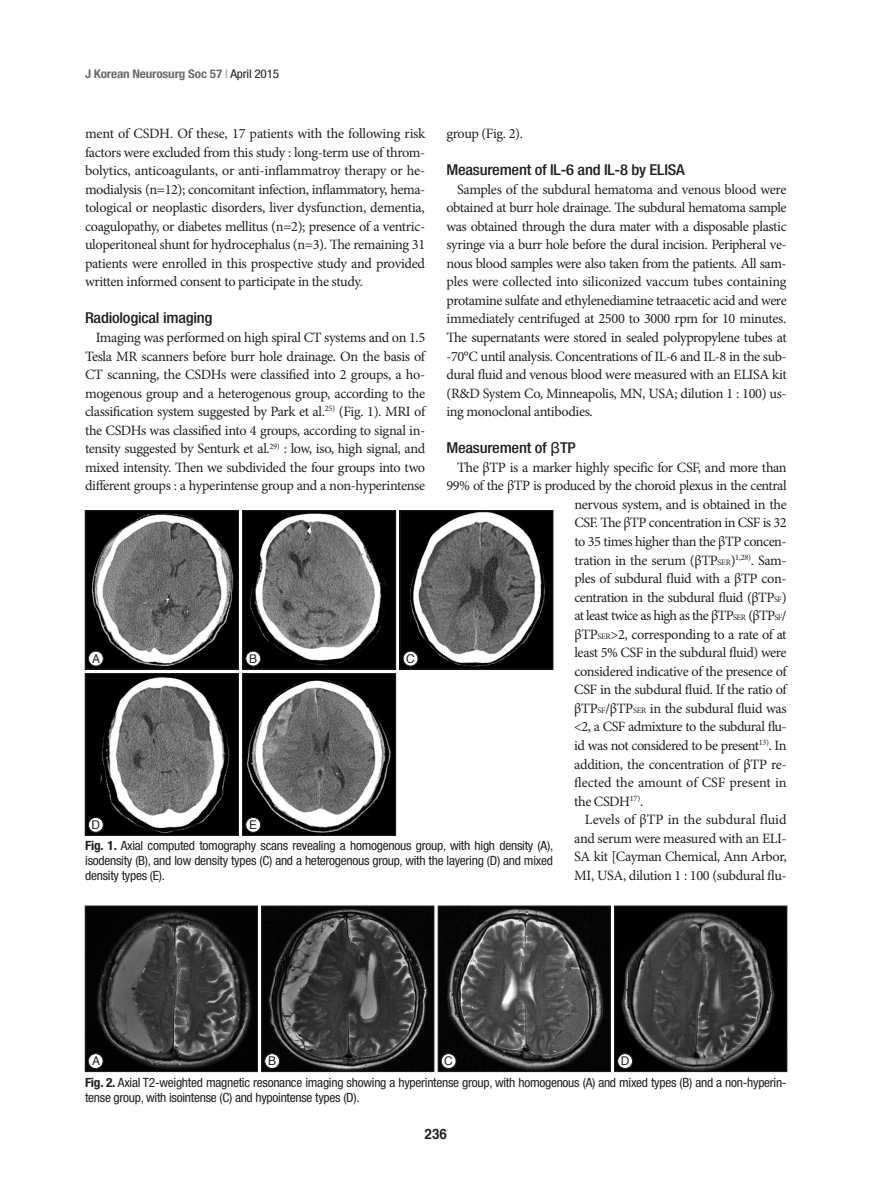
<style>
.page{position:relative;width:893px;height:1191px;background:#fff}
.page>*{position:absolute;margin:0;border:0;box-sizing:border-box;transform-origin:0 0}
.소제목_JKNS{font:500 condensed 15px "Helvetica Neue LT Std";letter-spacing:-.015em;color:#231f20;scale:1.1 1}
.본문_JKNS{font:14.25px/18.6px "Minion Pro";letter-spacing:-.03em;color:#231f20;text-align:justify}
.본문_JKNS-2{font:14.25px "Minion Pro";letter-spacing:-.05em;color:#231f20}
.본문_JKNS-3{font:14.25px "Minion Pro";letter-spacing:-.01em;color:#231f20}
.t1{font:700 14.25px "Helvetica";color:#231f20;scale:.95 1}
.사진설명_JKNS{font:condensed 12.75px/15px "Helvetica Neue LT Std";letter-spacing:-.02em;color:#231f20;text-align:justify;scale:1.05 1}
.t2{font:700 condensed 12px "Helvetica Neue LT Std";letter-spacing:-.015em;color:#6c6d70;scale:1.1 1}
.t3{font:12px "Helvetica";color:#231f20}
.s1{color:#bcbdc0}
.s2{font-weight:400;color:#231f20}
.s3{font-family:"Helvetica";font-weight:400;font-stretch:normal}
.s4{font-size:8.25px}
.s5{font-weight:700}
</style>
<div class="page">
<img style="left:87px;top:675px;width:149px;height:158px">
<div style="left:85px;top:673px;width:153px;height:162px;border:1px solid #231f20"></div>
<img style="left:87px;top:512px;width:149px;height:155px">
<div style="left:85px;top:510px;width:153px;height:159px;border:1px solid #231f20"></div>
<img style="left:244px;top:675px;width:150px;height:158px">
<div style="left:242px;top:673px;width:154px;height:162px;border:1px solid #231f20"></div>
<img style="left:244px;top:512px;width:150px;height:155px">
<div style="left:242px;top:510px;width:154px;height:159px;border:1px solid #231f20"></div>
<img style="left:402px;top:512px;width:149px;height:155px">
<div style="left:400px;top:510px;width:153px;height:159px;border:1px solid #231f20"></div>
<div style="left:88px;top:817px;width:15px;height:15px;background:#fff;border-radius:50%"></div>
<div style="left:88px;top:817px;width:15px;height:15px;border:1px solid #231f20;border-radius:50%"></div>
<div style="left:88px;top:651px;width:15px;height:15px;background:#fff;border-radius:50%"></div>
<div style="left:88px;top:651px;width:15px;height:15px;border:1px solid #231f20;border-radius:50%"></div>
<div style="left:246px;top:817px;width:15px;height:15px;background:#fff;border-radius:50%"></div>
<div style="left:246px;top:817px;width:15px;height:15px;border:1px solid #231f20;border-radius:50%"></div>
<div style="left:246px;top:651px;width:15px;height:15px;background:#fff;border-radius:50%"></div>
<div style="left:246px;top:651px;width:15px;height:15px;border:1px solid #231f20;border-radius:50%"></div>
<div style="left:403px;top:651px;width:15px;height:15px;background:#fff;border-radius:50%"></div>
<div style="left:403px;top:651px;width:15px;height:15px;border:1px solid #231f20;border-radius:50%"></div>
<img style="left:87px;top:907px;width:169px;height:162px">
<div style="left:85px;top:905px;width:173px;height:166px;border:1px solid #231f20"></div>
<img style="left:263px;top:907px;width:169px;height:162px">
<div style="left:261px;top:905px;width:173px;height:166px;border:1px solid #231f20"></div>
<img style="left:440px;top:907px;width:169px;height:162px">
<div style="left:438px;top:905px;width:173px;height:166px;border:1px solid #231f20"></div>
<img style="left:616px;top:907px;width:169px;height:162px">
<div style="left:614px;top:905px;width:173px;height:166px;border:1px solid #231f20"></div>
<div style="left:88px;top:1053px;width:15px;height:15px;background:#fff;border-radius:50%"></div>
<div style="left:88px;top:1053px;width:15px;height:15px;border:1px solid #231f20;border-radius:50%"></div>
<div style="left:265px;top:1053px;width:15px;height:15px;background:#fff;border-radius:50%"></div>
<div style="left:264px;top:1053px;width:16px;height:15px;border:1px solid #231f20;border-radius:50%"></div>
<div style="left:441px;top:1053px;width:15px;height:15px;background:#fff;border-radius:50%"></div>
<div style="left:441px;top:1053px;width:15px;height:15px;border:1px solid #231f20;border-radius:50%"></div>
<div style="left:618px;top:1053px;width:14px;height:15px;background:#fff;border-radius:50%"></div>
<div style="left:617px;top:1053px;width:16px;height:15px;border:1px solid #231f20;border-radius:50%"></div>
<p class="t2" style="left:85px;top:66px;width:178px">J Korean Neurosurg Soc 57 <span class="s1">|</span> <span class="s2">April 2015</span></p>
<p class="본문_JKNS" style="left:85px;top:124px;width:342px">ment of CSDH. Of these, 17 patients with the following risk factors were excluded from this study : long-term use of throm&shy;bolytics, anticoagulants, or anti-inflammatroy therapy or he&shy;modialysis (n=12); concomitant infection, inflammatory, hema&shy;tological or neoplastic disorders, liver dysfunction, dementia, coagulopathy, or diabetes mellitus (n=2); presence of a ventric&shy;uloperitoneal shunt for hydrocephalus (n=3). The remaining 31 patients were enrolled in this prospective study and provided written informed consent to participate in the study.</p>
<p class="소제목_JKNS" style="left:85px;top:309px;width:117px">Radiological imaging</p>
<p class="본문_JKNS" style="left:85px;top:328px;width:342px;text-indent:11px">Imaging was performed on high spiral CT systems and on 1.5<br>Tesla MR scanners before burr hole drainage. On the basis of CT scanning, the CSDHs were classified into 2 groups, a ho&shy;mogenous group and a heterogenous group, according to the classification system suggested by Park et al.<sup>25)</sup> (Fig. 1). MRI of the CSDHs was classified into 4 groups, according to signal in&shy;tensity suggested by Senturk et al.<sup>29)</sup> : low, iso, high signal, and mixed intensity. Then we subdivided the four groups into two different groups : a hyperintense group and a non-hyperintense</p>
<p class="본문_JKNS" style="left:446px;top:124px;width:78px">group (Fig. 2).</p>
<p class="소제목_JKNS" style="left:446px;top:161px;width:218px">Measurement of IL-6 and IL-8 by ELISA</p>
<p class="본문_JKNS" style="left:446px;top:180px;width:342px;text-indent:11px">Samples of the subdural hematoma and venous blood were obtained at burr hole drainage. The subdural hematoma sample was obtained through the dura mater with a disposable plastic syringe via a burr hole before the dural incision. Peripheral ve&shy;nous blood samples were also taken from the patients. All sam&shy;ples were collected into siliconized vaccum tubes containing protamine sulfate and ethylenediamine tetraacetic acid and were immediately centrifuged at 2500 to 3000 rpm for 10 minutes.<br>The supernatants were stored in sealed polypropylene tubes at -70°C until analysis. Concentrations of IL-6 and IL-8 in the sub&shy;dural fluid and venous blood were measured with an ELISA kit (R&amp;D System Co, Minneapolis, MN, USA; dilution 1 : 100) us&shy;ing monoclonal antibodies.</p>
<p class="소제목_JKNS" style="left:446px;top:439px;width:119px">Measurement of <span class="s3">β</span>TP</p>
<p class="본문_JKNS" style="left:457px;top:458px;width:331px">The βTP is a marker highly specific for CSF, and more than</p>
<p class="본문_JKNS" style="left:446px;top:476px;width:342px">99% of the βTP is produced by the choroid plexus in the central</p>
<p class="본문_JKNS" style="left:574px;top:495px;width:214px">nervous system, and is obtained in the</p>
<p class="본문_JKNS" style="left:574px;top:513px;width:214px">CSF. The βTP concentration in CSF is 32</p>
<p class="본문_JKNS" style="left:574px;top:532px;width:214px">to 35 times higher than the βTP concen-</p>
<p class="본문_JKNS" style="left:574px;top:551px;width:214px">tration in the serum (βTP<span class="s4">SER</span>)<sup>1,28)</sup>. Sam-</p>
<p class="본문_JKNS" style="left:574px;top:569px;width:214px">ples of subdural fluid with a βTP con-</p>
<p class="본문_JKNS" style="left:574px;top:588px;width:214px">centration in the subdural fluid (βTP<span class="s4">SF</span>)</p>
<p class="본문_JKNS-2" style="left:574px;top:606px;width:214px">at least twice as high as the βTP<span class="s4">SER</span> (βTP<span class="s4">SF</span>/</p>
<p class="본문_JKNS" style="left:574px;top:625px;width:214px">βTP<span class="s4">SER</span>&gt;2, corresponding to a rate of at</p>
<p class="본문_JKNS" style="left:574px;top:643px;width:214px">least 5% CSF in the subdural fluid) were</p>
<p class="본문_JKNS" style="left:574px;top:662px;width:214px">considered indicative of the presence of</p>
<p class="본문_JKNS" style="left:574px;top:680px;width:214px">CSF in the subdural fluid. If the ratio of</p>
<p class="본문_JKNS" style="left:574px;top:699px;width:214px">βTP<span class="s4">SF</span>/βTP<span class="s4">SER</span> in the subdural fluid was</p>
<p class="본문_JKNS" style="left:574px;top:717px;width:214px">&lt;2, a CSF admixture to the subdural flu-</p>
<p class="본문_JKNS" style="left:574px;top:736px;width:214px">id was not considered to be present<sup>13)</sup>. In</p>
<p class="본문_JKNS" style="left:574px;top:754px;width:214px">addition, the concentration of βTP re-</p>
<p class="본문_JKNS-3" style="left:574px;top:773px;width:214px">flected the amount of CSF present in</p>
<p class="본문_JKNS" style="left:574px;top:792px;width:71px">the CSDH<sup>17)</sup>.</p>
<p class="본문_JKNS" style="left:574px;top:810px;width:214px;text-indent:11px">Levels of βTP in the subdural fluid and serum were measured with an ELI-SA kit [Cayman Chemical, Ann Arbor, MI, USA, dilution 1 : 100 (subdural flu-</p>
<p class="t3" style="left:249px;top:649px;width:10px">B</p>
<p class="t3" style="left:406px;top:649px;width:10px">C</p>
<p class="t3" style="left:92px;top:649px;width:10px">A</p>
<p class="t3" style="left:92px;top:815px;width:10px">D</p>
<p class="t3" style="left:249px;top:815px;width:10px">E</p>
<p class="사진설명_JKNS" style="left:85px;top:838px;width:447px"><span class="s5">Fig. 1.</span> Axial computed tomography scans revealing a homogenous group, with high density (A), isodensity (B), and low density types (C) and a heterogenous group, with the layering (D) and mixed density types (E).</p>
<p class="t3" style="left:92px;top:1052px;width:10px">A</p>
<p class="t3" style="left:268px;top:1052px;width:10px">B</p>
<p class="t3" style="left:444px;top:1052px;width:10px">C</p>
<p class="t3" style="left:621px;top:1052px;width:10px">D</p>
<p class="사진설명_JKNS" style="left:85px;top:1074px;width:670px"><span class="s5">Fig. 2.</span> Axial T2-weighted magnetic resonance imaging showing a hyperintense group, with homogenous (A) and mixed types (B) and a non-hyperin&shy;tense group, with isointense (C) and hypointense types (D).</p>
<p class="t1" style="left:425px;top:1123px;width:25px">236</p>
</div>
